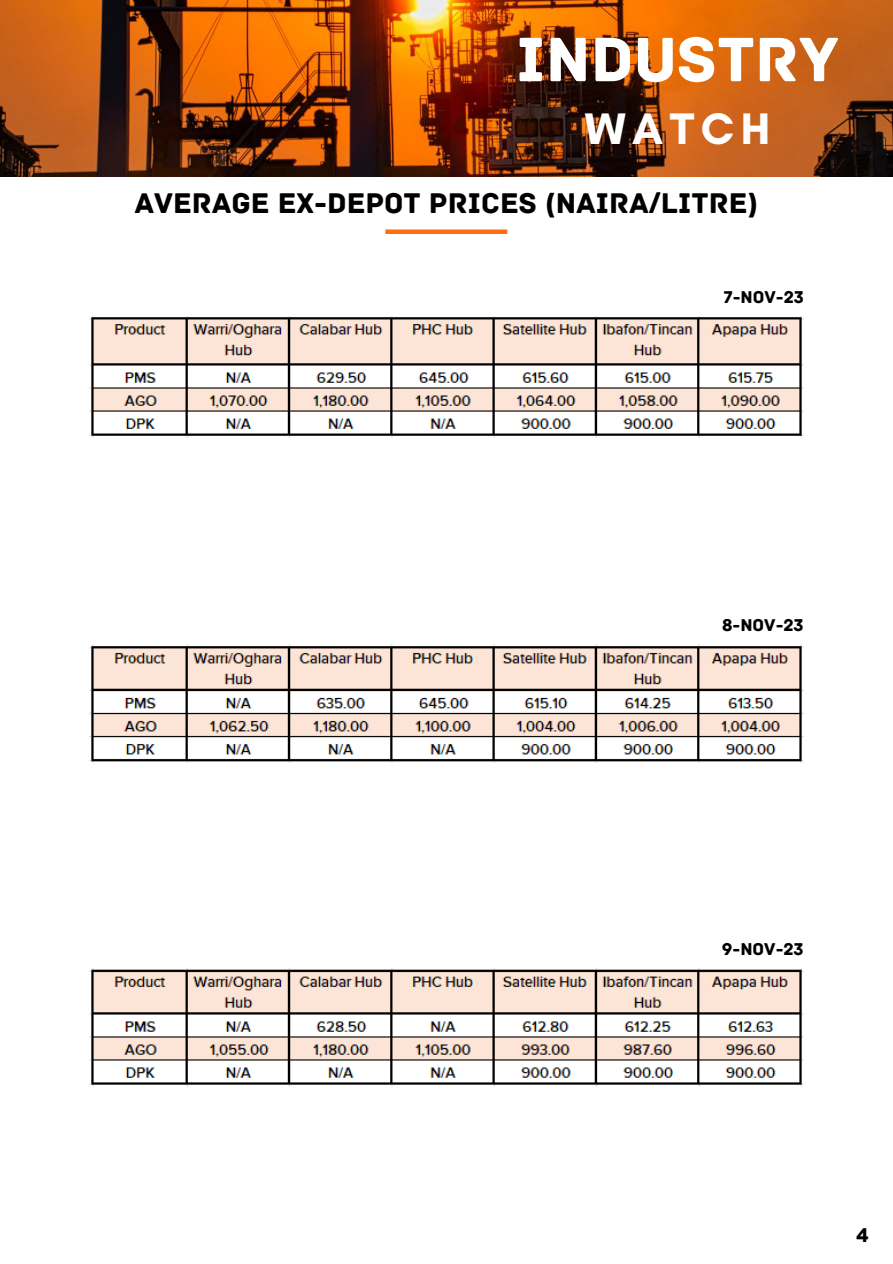
<style>
.page{position:relative;width:893px;height:1264px;background:#fff}
.page>*{position:absolute;margin:0;border:0;box-sizing:border-box;transform-origin:0 0}
.t1{font:66px "Archive";color:#fff}
.t2{font:700 45px "Glacial Indifference";letter-spacing:.145em;color:#fff}
.t3{font:30px "Archive";color:#000}
.t4{font:21px "Archive";color:#000}
.t5{font:18px "Archive";color:#000}
</style>
<div class="page">
<img style="left:0;top:0;width:892px;height:176px">
<div style="left:385px;top:229px;width:122px;height:5px;background:#ff6d10"></div>
<img style="left:89px;top:317px;width:714px;height:120px">
<img style="left:89px;top:644px;width:714px;height:118px">
<img style="left:89px;top:968px;width:714px;height:118px">
<h1 class="t1" style="left:516px;top:20px;width:324px">INDUSTRY</h1>
<h2 class="t2" style="left:584px;top:101px;width:187px">WATCH</h2>
<p class="t3" style="left:134px;top:185px;width:625px">AVERAGE EX-DEPOT PRICES (NAIRA/LITRE)</p>
<p class="t5" style="left:723px;top:286px;width:82px">7-NOV-23</p>
<p class="t5" style="left:722px;top:614px;width:83px">8-NOV-23</p>
<p class="t5" style="left:721px;top:938px;width:83px">9-NOV-23</p>
<p class="t4" style="left:856px;top:1222px;width:14px">4</p>
</div>
